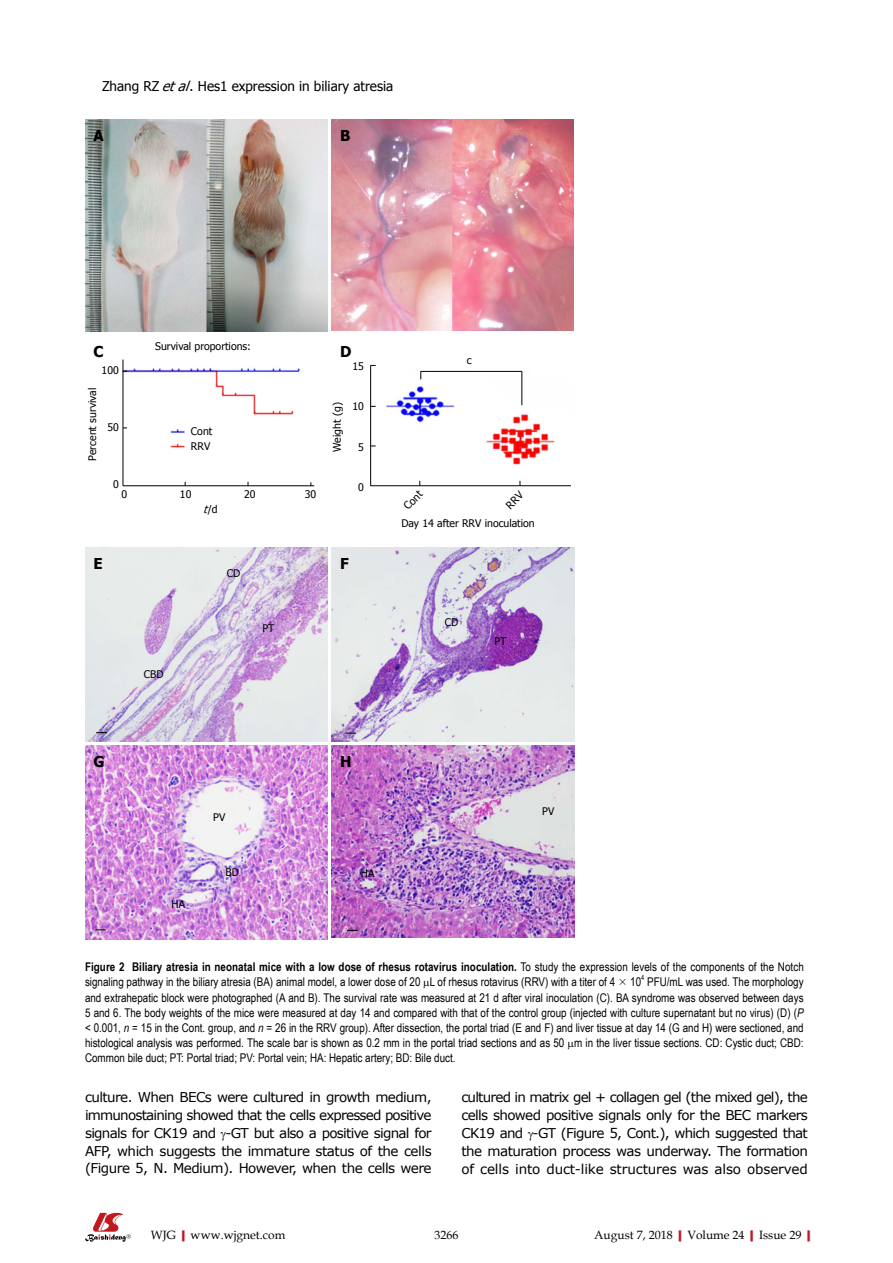
<style>
.page{position:relative;width:893px;height:1263px;background:#fff}
.page>*{position:absolute;margin:0;border:0;box-sizing:border-box;transform-origin:0 0}
.t1{font:700 15px "Tahoma";color:#000}
.t2{font:13.5px/17.7px "Verdana";letter-spacing:-.035em;color:#000;text-align:justify}
.t3{font:13.5px "Tahoma";color:#000}
.t4{font:12px/15.1px "Arial Narrow";color:#000}
.t5{font:12px "Book Antiqua";color:#000}
.t6{font:10.5px/15px "Tahoma";color:#000}
.t7{font:7.05px "Arial Narrow";color:#000}
.s1{font-style:italic}
.s2{font-weight:700}
.s3{font-family:"Garamond";font-size:12.75px}
.s4{font-weight:700;color:#c01920}
</style>
<div class="page">
<svg style="left:85px;top:1213px;width:46px;height:29px"></svg>
<img style="left:85px;top:119px;width:243px;height:212px">
<img style="left:332px;top:119px;width:242px;height:211px">
<img style="left:332px;top:547px;width:242px;height:194px">
<img style="left:85px;top:547px;width:242px;height:194px">
<img style="left:85px;top:745px;width:242px;height:194px">
<img style="left:332px;top:745px;width:242px;height:193px">
<img style="left:122px;top:359px;width:193px;height:128px">
<hr style="left:123px;top:360px;width:1px;height:126px;background:#000">
<hr style="left:123px;top:485px;width:191px;height:1px;background:#000">
<img style="left:386px;top:370px;width:169px;height:95px">
<hr style="left:370px;top:365px;width:1px;height:121px;background:#000">
<hr style="left:371px;top:485px;width:200px;height:1px;background:#000">
<hr style="left:421px;top:371px;width:101px;height:1px;background:#000">
<hr style="left:522px;top:371px;width:1px;height:34px;background:#000">
<svg style="left:506px;top:481px;width:18px;height:6px"></svg>
<p class="t3" style="left:102px;top:77px;width:293px">Zhang RZ <span class="s1">etal</span>. Hes1 expression in biliary atresia</p>
<p class="t1" style="left:94px;top:125px;width:12px">A</p>
<p class="t1" style="left:340px;top:125px;width:12px">B</p>
<p class="t1" style="left:94px;top:341px;width:12px">C</p>
<p class="t6" style="left:102px;top:362px;width:19px">100</p>
<p class="t6" style="left:84px;top:461px;width:74px;rotate:-90deg">Percent survival</p>
<p class="t6" style="left:107px;top:419px;width:13px">50</p>
<p class="t6" style="left:113px;top:476px;width:7px">0</p>
<p class="t6" style="left:155px;top:338px;width:97px">Survival proportions:</p>
<p class="t6" style="left:191px;top:423px;width:23px">Cont<br>RRV</p>
<p class="t6" style="left:122px;top:486px;width:7px">0</p>
<p class="t6" style="left:180px;top:486px;width:13px">10</p>
<p class="t6" style="left:244px;top:486px;width:13px">20</p>
<p class="t6" style="left:305px;top:486px;width:13px">30</p>
<p class="t6" style="left:203px;top:501px;width:16px"><span class="s1">t</span>/ d</p>
<p class="t1" style="left:340px;top:341px;width:13px">D</p>
<p class="t6" style="left:329px;top:452px;width:51px;rotate:-90deg">Weight (g)</p>
<p class="t6" style="left:352px;top:358px;width:13px">15</p>
<p class="t6" style="left:352px;top:398px;width:13px">10</p>
<p class="t6" style="left:358px;top:439px;width:7px">5</p>
<p class="t6" style="left:358px;top:479px;width:7px">0</p>
<p class="t1" style="left:94px;top:553px;width:11px">E</p>
<p class="t1" style="left:340px;top:553px;width:10px">F</p>
<p class="t6" style="left:227px;top:565px;width:15px">CD</p>
<p class="t6" style="left:144px;top:666px;width:21px">CBD</p>
<p class="t6" style="left:262px;top:620px;width:13px">PT</p>
<p class="t6" style="left:467px;top:352px;width:6px">c</p>
<p class="t6" style="left:400px;top:502px;width:23px;rotate:-45deg">Cont</p>
<p class="t6" style="left:401px;top:515px;width:135px">Day 14 after RRV inoculation</p>
<p class="t6" style="left:445px;top:615px;width:15px">CD</p>
<p class="t6" style="left:494px;top:633px;width:13px">PT</p>
<p class="t1" style="left:94px;top:750px;width:13px">G</p>
<p class="t1" style="left:340px;top:750px;width:13px">H</p>
<p class="t6" style="left:213px;top:809px;width:14px">PV</p>
<p class="t6" style="left:172px;top:896px;width:15px">HA</p>
<p class="t6" style="left:226px;top:864px;width:15px">BD</p>
<p class="t6" style="left:361px;top:865px;width:15px">HA</p>
<p class="t6" style="left:542px;top:803px;width:14px">PV</p>
<p class="t4" style="left:85px;top:958px;width:720px;line-height:15.8px"><span class="s2">Figure 2 Biliary atresia in neonatal mice with a low dose of rhesus rotavirus inoculation.</span> To study the expression levels of the components of the Notch signaling pathway in the biliary atresia (BA) animal model, a lower dose of 20 L of rhesus rotavirus (RRV) with a titer of 4 <span class="s3">×</span> 10</p>
<p class="t7" style="left:641px;top:973px;width:5px">4</p>
<p class="t4" style="left:85px;top:974px;width:720px;text-align:justify;text-indent:562px">PFU/mL was used. The morphology and extrahepatic block were photographed (A and B). The survival rate was measured at 21 d after viral inoculation (C). BA syndrome was observed between days 5 and 6. The body weights of the mice were measured at day 14 and compared with that of the control group (injected with culture supernatant but no virus) (D) (<span class="s1">P </span>&lt; 0.001, <span class="s1">n</span> = 15 in the Cont. group, and <span class="s1">n</span> = 26 in the RRV group). After dissection, the portal triad (E and F) and liver tissue at day 14 (G and H) were sectioned, and histological analysis was performed. The scale bar is shown as 0.2 mm in the portal triad sections and as 50 m in the liver tissue sections. CD: Cystic duct; CBD:<br>Common bile duct; PT: Portal triad; PV: Portal vein; HA: Hepatic artery; BD: Bile duct.</p>
<p class="t2" style="left:85px;top:1088px;width:348px">culture. When BECs were cultured in growth medium, immunostaining showed that the cells expressed positive signals for CK19 and -GT but also a positive signal for AFP, which suggests the immature status of the cells (Figure 5, N. Medium). However, when the cells were</p>
<p class="t2" style="left:461px;top:1088px;width:348px">cultured in matrix gel + collagen gel (the mixed gel), the cells showed positive signals only for the BEC markers CK19 and -GT (Figure 5, Cont.), which suggested that the maturation process was underway. The formation of cells into duct-like structures was also observed</p>
<p class="t5" style="left:151px;top:1226px;width:136px">WJG<span class="s4">|</span>www.wjgnet.com</p>
<p class="t5" style="left:434px;top:1226px;width:25px">3266</p>
<p class="t5" style="left:594px;top:1226px;width:223px">August 7, 2018<span class="s4">|</span>Volume 24<span class="s4">|</span>Issue 29<span class="s4">|</span></p>
</div>
